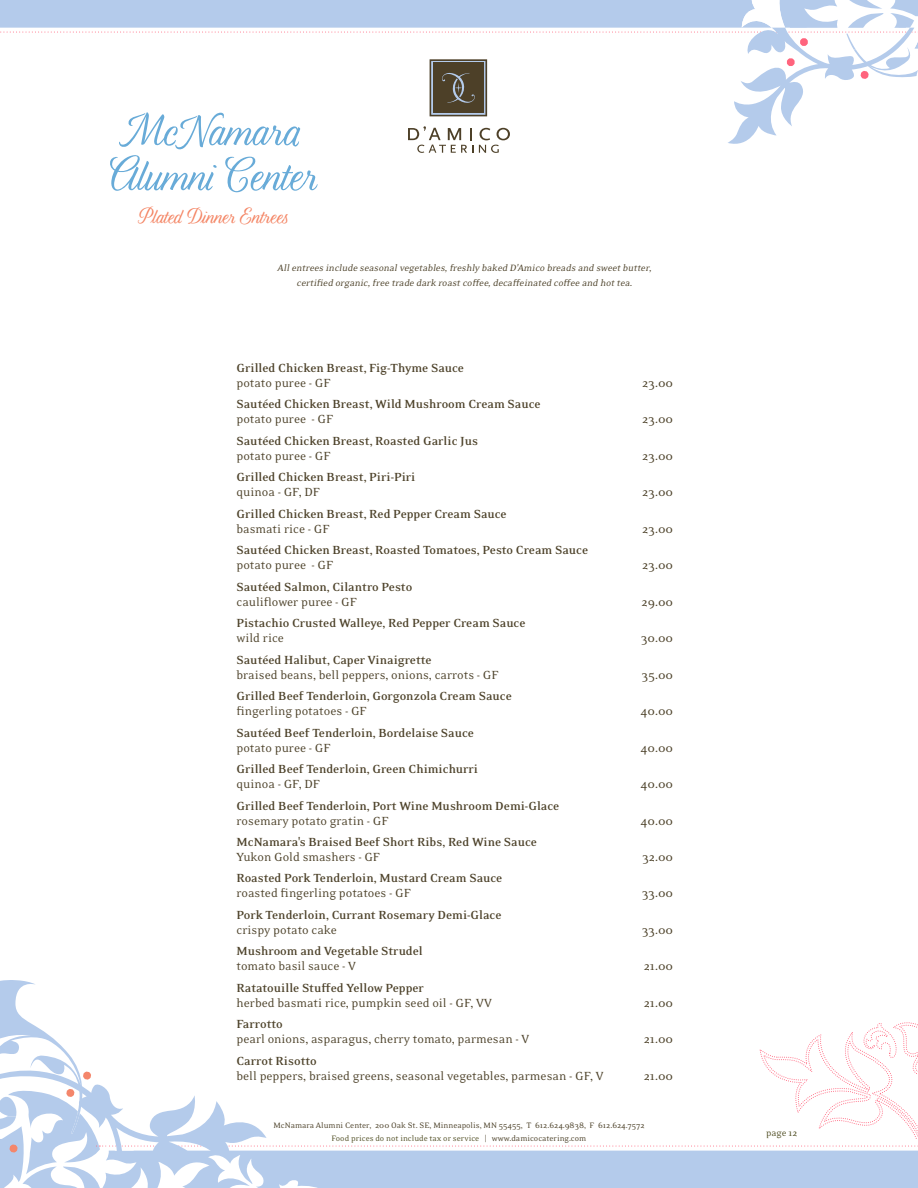
<style>
.page{position:relative;width:918px;height:1188px;background:#fff}
.page>*{position:absolute;margin:0;border:0;box-sizing:border-box;transform-origin:0 0}
.Titles{font:55.5px/45px "Lavender Script Pro";color:#68abd8;text-align:center}
.Titles-2{font:25.5px "Lavender Script Pro";color:#f48463}
.Sig_Cocktail_Body_Co{font:700 13.5px/15px "Eidetic Neo OT";color:#4d422a}
.Sig_Cocktail_Body_Co-2{font:13.5px/15px "Eidetic Neo OT";color:#4d422a}
.Sig_Cocktail_Body_Co-3{font:italic 10.5px/15px "Eidetic Neo OT";color:#4d422a;text-align:center}
.t1{font:10.5px "Eidetic Neo OT";color:#525026}
.t2{font:9px/12.1px "Eidetic Neo OT";color:#4d422a;text-align:center}
.s1{font-weight:400}
.s2{font-weight:700}
.s3{color:#525026}
</style>
<div class="page">
<svg style="left:0;top:0;width:918px;height:153px"></svg>
<svg style="left:0;top:980px;width:918px;height:208px"></svg>
<p class="Titles" style="left:110px;top:107px;width:209px">McNamara<br>Alumni Center</p>
<p class="Titles-2" style="left:140px;top:203px;width:150px">Plated Dinner Entrees</p>
<p class="Sig_Cocktail_Body_Co-3" style="left:277px;top:260px;width:378px">Allentrees include seasonalvegetables,freshly baked D'Amico breads and sweet butter, certified organic,free trade dark roast coffee,decaffeinated coffee and hot tea.</p>
<p class="Sig_Cocktail_Body_Co" style="left:237px;top:360px;width:229px">Grilled Chicken Breast, Fig-Thyme Sauce <span class="s1">potato puree - GF</span></p>
<p class="Sig_Cocktail_Body_Co" style="left:237px;top:397px;width:306px">Sautéed Chicken Breast, Wild Mushroom Cream Sauce <span class="s1">potato puree - GF</span></p>
<p class="Sig_Cocktail_Body_Co" style="left:237px;top:433px;width:243px">Sautéed Chicken Breast, Roasted Garlic Jus <span class="s1">potato puree - GF</span></p>
<p class="Sig_Cocktail_Body_Co" style="left:237px;top:470px;width:180px">Grilled Chicken Breast, Piri-Piri <span class="s1">quinoa - GF, DF</span></p>
<p class="Sig_Cocktail_Body_Co" style="left:237px;top:506px;width:272px">Grilled Chicken Breast, Red Pepper Cream Sauce <span class="s1">basmati rice - GF</span></p>
<p class="Sig_Cocktail_Body_Co" style="left:237px;top:543px;width:353px">Sautéed Chicken Breast, Roasted Tomatoes, Pesto Cream Sauce <span class="s1">potato puree - GF</span></p>
<p class="Sig_Cocktail_Body_Co" style="left:237px;top:579px;width:177px">Sautéed Salmon, Cilantro Pesto <span class="s1">cauliflower puree - GF</span></p>
<p class="Sig_Cocktail_Body_Co" style="left:237px;top:616px;width:291px">Pistachio Crusted Walleye, Red Pepper Cream Sauce <span class="s1">wild rice</span></p>
<p class="Sig_Cocktail_Body_Co-2" style="left:237px;top:652px;width:264px"><span class="s2">Sautéed Halibut, Caper Vinaigrette<br></span>braised beans, bell peppers, onions, carrots - GF</p>
<p class="Sig_Cocktail_Body_Co" style="left:237px;top:689px;width:277px">Grilled Beef Tenderloin, Gorgonzola Cream Sauce <span class="s1">fingerling potatoes - GF</span></p>
<p class="Sig_Cocktail_Body_Co" style="left:237px;top:725px;width:239px">Sautéed Beef Tenderloin, Bordelaise Sauce <span class="s1">potato puree - GF</span></p>
<p class="Sig_Cocktail_Body_Co" style="left:237px;top:762px;width:243px">Grilled Beef Tenderloin, Green Chimichurri <span class="s1">quinoa - GF, DF</span></p>
<p class="Sig_Cocktail_Body_Co" style="left:237px;top:798px;width:324px">Grilled Beef Tenderloin, Port Wine Mushroom Demi-Glace <span class="s1">rosemary potato gratin - GF</span></p>
<p class="Sig_Cocktail_Body_Co" style="left:237px;top:835px;width:302px">McNamara's Braised Beef Short Ribs, Red Wine Sauce<br><span class="s1">Yukon Gold smashers - GF</span></p>
<p class="Sig_Cocktail_Body_Co" style="left:237px;top:871px;width:267px">Roasted Pork Tenderloin, Mustard Cream Sauce <span class="s1">roasted fingerling potatoes - GF</span></p>
<p class="Sig_Cocktail_Body_Co" style="left:237px;top:908px;width:266px">Pork Tenderloin, Currant Rosemary Demi-Glace <span class="s1">crispy potato cake</span></p>
<p class="Sig_Cocktail_Body_Co" style="left:237px;top:944px;width:188px">Mushroom and Vegetable Strudel <span class="s1">tomato basil sauce - V</span></p>
<p class="Sig_Cocktail_Body_Co-2" style="left:237px;top:981px;width:257px"><span class="s2">Ratatouille Stuffed Yellow Pepper<br></span>herbed basmati rice, pumpkin seed oil - GF, VV</p>
<p class="Sig_Cocktail_Body_Co-2" style="left:237px;top:1017px;width:294px"><span class="s2">Farrotto<br></span>pearl onions, asparagus, cherry tomato, parmesan - V</p>
<p class="Sig_Cocktail_Body_Co-2" style="left:237px;top:1054px;width:369px"><span class="s2">Carrot Risotto<br></span>bell peppers, braised greens, seasonal vegetables, parmesan - GF, V</p>
<p class="Sig_Cocktail_Body_Co-2" style="left:642px;top:376px;width:32px">23.00</p>
<p class="Sig_Cocktail_Body_Co-2" style="left:642px;top:412px;width:32px">23.00</p>
<p class="Sig_Cocktail_Body_Co-2" style="left:642px;top:448px;width:32px">23.00</p>
<p class="Sig_Cocktail_Body_Co-2" style="left:642px;top:485px;width:32px">23.00</p>
<p class="Sig_Cocktail_Body_Co-2" style="left:642px;top:521px;width:32px">23.00</p>
<p class="Sig_Cocktail_Body_Co-2" style="left:642px;top:558px;width:32px">23.00</p>
<p class="Sig_Cocktail_Body_Co-2" style="left:642px;top:594px;width:33px">29.00</p>
<p class="Sig_Cocktail_Body_Co-2" style="left:641px;top:631px;width:34px">30.00</p>
<p class="Sig_Cocktail_Body_Co-2" style="left:642px;top:667px;width:33px">35.00</p>
<p class="Sig_Cocktail_Body_Co-2" style="left:640px;top:704px;width:34px">40.00</p>
<p class="Sig_Cocktail_Body_Co-2" style="left:640px;top:740px;width:34px">40.00</p>
<p class="Sig_Cocktail_Body_Co-2" style="left:640px;top:777px;width:34px">40.00</p>
<p class="Sig_Cocktail_Body_Co-2" style="left:640px;top:813px;width:34px">40.00</p>
<p class="Sig_Cocktail_Body_Co-2" style="left:642px;top:850px;width:32px">32.00</p>
<p class="Sig_Cocktail_Body_Co-2" style="left:642px;top:886px;width:33px">33.00</p>
<p class="Sig_Cocktail_Body_Co-2" style="left:642px;top:923px;width:33px">33.00</p>
<p class="Sig_Cocktail_Body_Co-2" style="left:644px;top:959px;width:31px">21.00</p>
<p class="Sig_Cocktail_Body_Co-2" style="left:644px;top:996px;width:31px">21.00</p>
<p class="Sig_Cocktail_Body_Co-2" style="left:644px;top:1032px;width:31px">21.00</p>
<p class="Sig_Cocktail_Body_Co-2" style="left:644px;top:1069px;width:31px">21.00</p>
<p class="t2" style="left:273px;top:1120px;width:373px">McNamara Alumni Center, 200 Oak St. SE, Minneapolis, MN 55455, T 612.624.9838, F 612.624.7572<br><span class="s3">Food prices do not include tax or service</span> | www.damicocatering.com</p>
<p class="t1" style="left:766px;top:1127px;width:33px">page 12</p>
</div>
